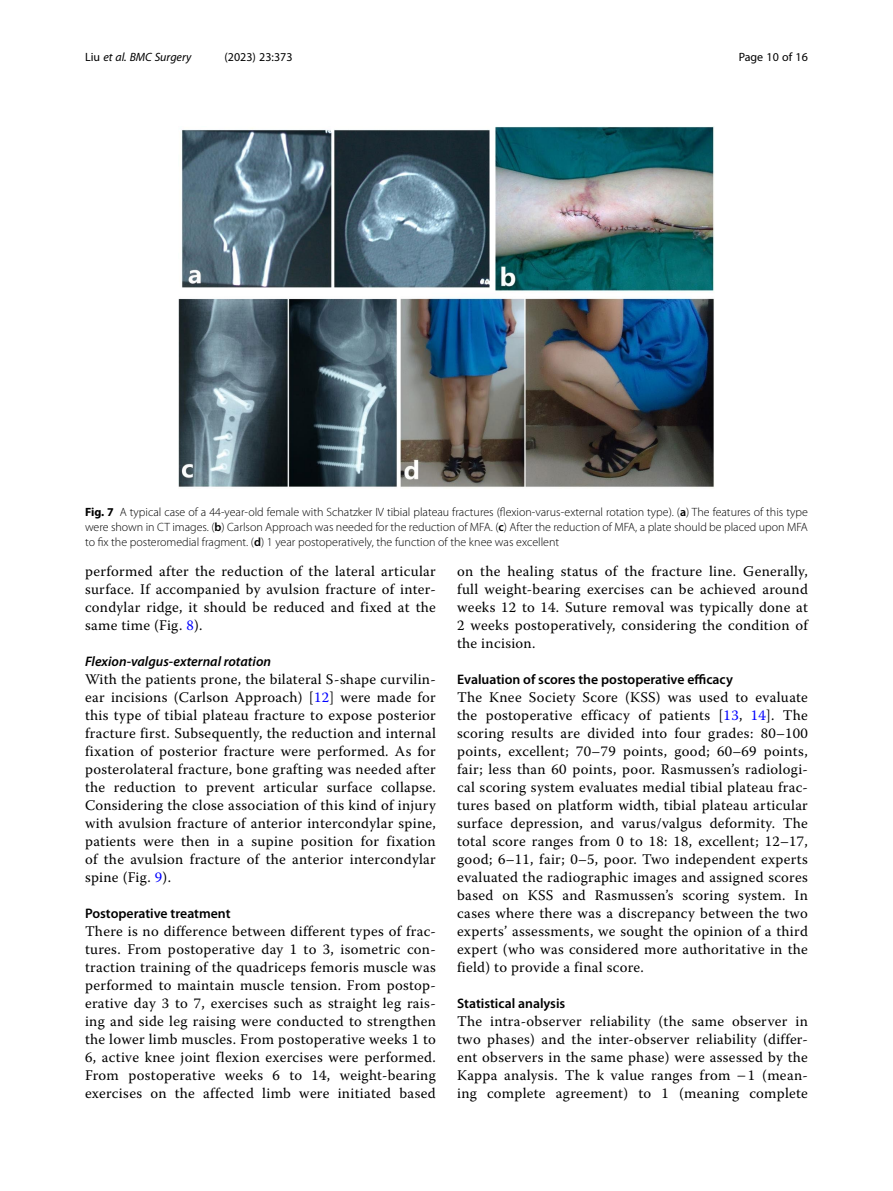
<style>
.page{position:relative;width:893px;height:1191px;background:#fff}
.page>*{position:absolute;margin:0;border:0;box-sizing:border-box;transform-origin:0 0}
.Body_Text{font:14.7px/18px "Warnock Pro";letter-spacing:.02em;color:#000;text-align:justify}
.Head_2{font:600 13.8px "Myriad Pro";color:#000}
.Head_3{font:italic 600 13.8px "Myriad Pro";color:#000}
.Figure_Caption{font:300 12px/15px "Myriad Pro";color:#000;text-align:justify}
.t1{font:12px "Myriad Pro";color:#000}
.t2{font:italic 12px "Myriad Pro";color:#000}
.s1{font-style:normal}
.s2{font-weight:700}
.s3{font-weight:600}
.s4{color:#00f}
</style>
<div class="page">
<img style="left:178px;top:126px;width:536px;height:361px">
<p class="t2" style="left:85px;top:50px;width:108px"><span class="s1">Liu</span> et al. BMC Surgery</p>
<p class="t1" style="left:225px;top:50px;width:70px">(2023) 23:373</p>
<p class="t1" style="left:739px;top:50px;width:71px">Page 10 of 16</p>
<p class="Figure_Caption" style="left:85px;top:504px;width:724px"><span class="s2">Fig. 7</span> A typical case of a 44-year-old female with Schatzker IV tibial plateau fractures (flexion-varus-external rotation type). (<span class="s3">a</span>) The features of this type were shown in CT images. (<span class="s3">b</span>) Carlson Approach was needed for the reduction of MFA. (<span class="s3">c</span>) After the reduction of MFA, a plate should be placed upon MFA to fix the posteromedial fragment. (<span class="s3">d</span>) 1 year postoperatively, the function of the knee was excellent</p>
<p class="Body_Text" style="left:85px;top:562px;width:352px">performed after the reduction of the lateral articular surface. If accompanied by avulsion fracture of inter&shy;condylar ridge, it should be reduced and fixed at the same time (Fig. <span class="s4">8</span>).</p>
<p class="Head_3" style="left:85px;top:653px;width:188px">Flexion-valgus-external rotation</p>
<p class="Body_Text" style="left:85px;top:670px;width:352px">With the patients prone, the bilateral S-shape curvilin&shy;ear incisions (Carlson Approach) [<span class="s4">12</span>] were made for this type of tibial plateau fracture to expose posterior fracture first. Subsequently, the reduction and internal fixation of posterior fracture were performed. As for posterolateral fracture, bone grafting was needed after the reduction to prevent articular surface collapse.<br>Considering the close association of this kind of injury with avulsion fracture of anterior intercondylar spine, patients were then in a supine position for fixation of the avulsion fracture of the anterior intercondylar spine (Fig. <span class="s4">9</span>).</p>
<p class="Head_2" style="left:85px;top:905px;width:147px">Postoperative treatment</p>
<p class="Body_Text" style="left:85px;top:922px;width:352px">There is no difference between different types of frac&shy;tures. From postoperative day 1 to 3, isometric con&shy;traction training of the quadriceps femoris muscle was performed to maintain muscle tension. From postop&shy;erative day 3 to 7, exercises such as straight leg rais&shy;ing and side leg raising were conducted to strengthen the lower limb muscles. From postoperative weeks 1 to 6, active knee joint flexion exercises were performed.<br>From postoperative weeks 6 to 14, weight-bearing exercises on the affected limb were initiated based</p>
<p class="Body_Text" style="left:457px;top:562px;width:352px">on the healing status of the fracture line. Generally, full weight-bearing exercises can be achieved around weeks 12 to 14. Suture removal was typically done at 2 weeks postoperatively, considering the condition of the incision.</p>
<p class="Head_2" style="left:457px;top:671px;width:277px">Evaluation of scores the postoperative efficacy</p>
<p class="Body_Text" style="left:457px;top:688px;width:352px">The Knee Society Score (KSS) was used to evaluate the postoperative efficacy of patients [<span class="s4">13</span>, <span class="s4">14</span>]. The scoring results are divided into four grades: 80–100 points, excellent; 70–79 points, good; 60–69 points, fair; less than 60 points, poor. Rasmussen’s radiologi&shy;cal scoring system evaluates medial tibial plateau frac&shy;tures based on platform width, tibial plateau articular surface depression, and varus/valgus deformity. The total score ranges from 0 to 18: 18, excellent; 12–17, good; 6–11, fair; 0–5, poor. Two independent experts evaluated the radiographic images and assigned scores based on KSS and Rasmussen’s scoring system. In cases where there was a discrepancy between the two experts’ assessments, we sought the opinion of a third expert (who was considered more authoritative in the field) to provide a final score.</p>
<p class="Head_2" style="left:457px;top:995px;width:110px">Statistical analysis</p>
<p class="Body_Text" style="left:457px;top:1012px;width:352px">The intra-observer reliability (the same observer in two phases) and the inter-observer reliability (differ&shy;ent observers in the same phase) were assessed by the Kappa analysis. The k value ranges from − 1 (mean&shy;ing complete agreement) to 1 (meaning complete</p>
</div>
